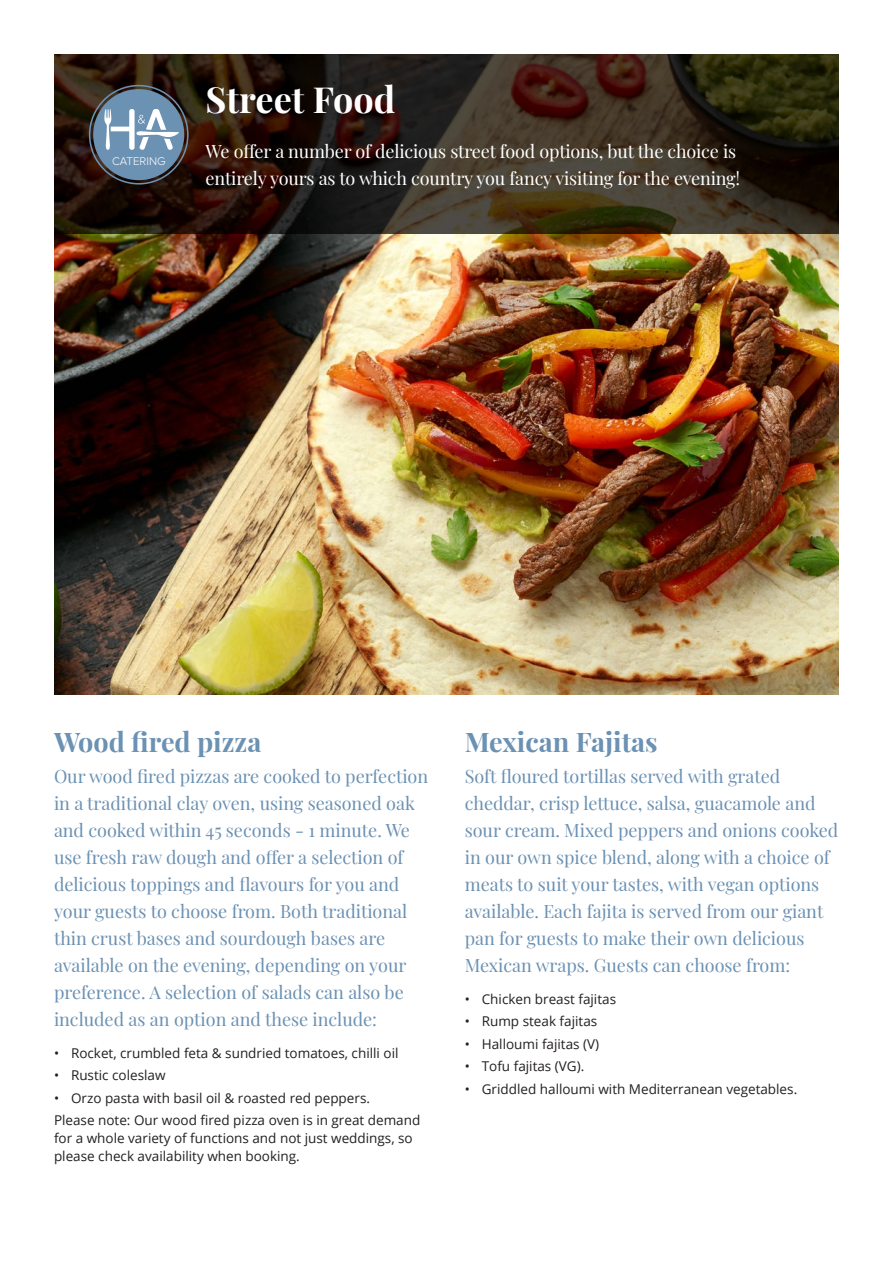
<style>
.page{position:relative;width:893px;height:1263px;background:#fff}
.page>*{position:absolute;margin:0;border:0;box-sizing:border-box;transform-origin:0 0}
.t1{font:700 36px "Playfair Display";color:#fff}
.t2{font:700 27px "Playfair Display";color:#6b91b3}
.t3{font:18px/27px "Playfair Display";color:#6b91b3}
.t4{font:18px/27px "Playfair Display";letter-spacing:-.01em;color:#fff}
.t5{font:13.5px/22.5px "Open Sans";color:#231f20}
.t6{font:300 11.55px "Proxima Nova A";color:#fff}
</style>
<div class="page">
<img style="left:54px;top:234px;width:785px;height:460px">
<svg style="left:54px;top:54px;width:785px;height:180px;background:#2e2217"></svg>
<svg style="left:89px;top:85px;width:100px;height:100px;background:#657788"></svg>
<p class="t6" style="left:112px;top:155px;width:55px">CATERING</p>
<h1 class="t1" style="left:206px;top:71px;width:191px">Street Food</h1>
<p class="t4" style="left:206px;top:136px;width:536px">We offer a number of delicious street food options, but the choice is entirely yours as to which country you fancy visiting for the evening!</p>
<h2 class="t2" style="left:54px;top:720px;width:209px">Wood fired pizza</h2>
<p class="t3" style="left:54px;top:761px;width:376px">Our wood fired pizzas are cooked to perfection in a traditional clay oven, using seasoned oak and cooked within 45 seconds - 1 minute. We use fresh raw dough and offer a selection of delicious toppings and flavours for you and your guests to choose from. Both traditional thin crust bases and sourdough bases are available on the evening, depending on your preference. A selection of salads can also be included as an option and these include:</p>
<p class="t5" style="left:54px;top:1041px;width:346px">• Rocket, crumbled feta &amp; sundried tomatoes, chilli oil</p>
<p class="t5" style="left:54px;top:1064px;width:113px">• Rustic coleslaw</p>
<p class="t5" style="left:54px;top:1086px;width:368px">• Orzo pasta with basil oil &amp; roasted red peppers.<br>Please note: Our wood fired pizza oven is in great demand</p>
<p class="t5" style="left:54px;top:1129px;width:360px;line-height:18px">for a whole variety of functions and not just weddings, so please check availability when booking.</p>
<h2 class="t2" style="left:465px;top:720px;width:194px">Mexican Fajitas</h2>
<p class="t3" style="left:465px;top:761px;width:375px">Soft floured tortillas served with grated cheddar, crisp lettuce, salsa, guacamole and sour cream. Mixed peppers and onions cooked in our own spice blend, along with a choice of meats to suit your tastes, with vegan options available. Each fajita is served from our giant pan for guests to make their own delicious Mexican wraps. Guests can choose from:</p>
<p class="t5" style="left:465px;top:987px;width:153px">• Chicken breast fajitas</p>
<p class="t5" style="left:465px;top:1010px;width:134px">• Rump steak fajitas</p>
<p class="t5" style="left:465px;top:1032px;width:136px">• Halloumi fajitas (V)</p>
<p class="t5" style="left:465px;top:1055px;width:121px">• Tofu fajitas (VG).</p>
<p class="t5" style="left:465px;top:1077px;width:334px">• Griddled halloumi with Mediterranean vegetables.</p>
</div>
